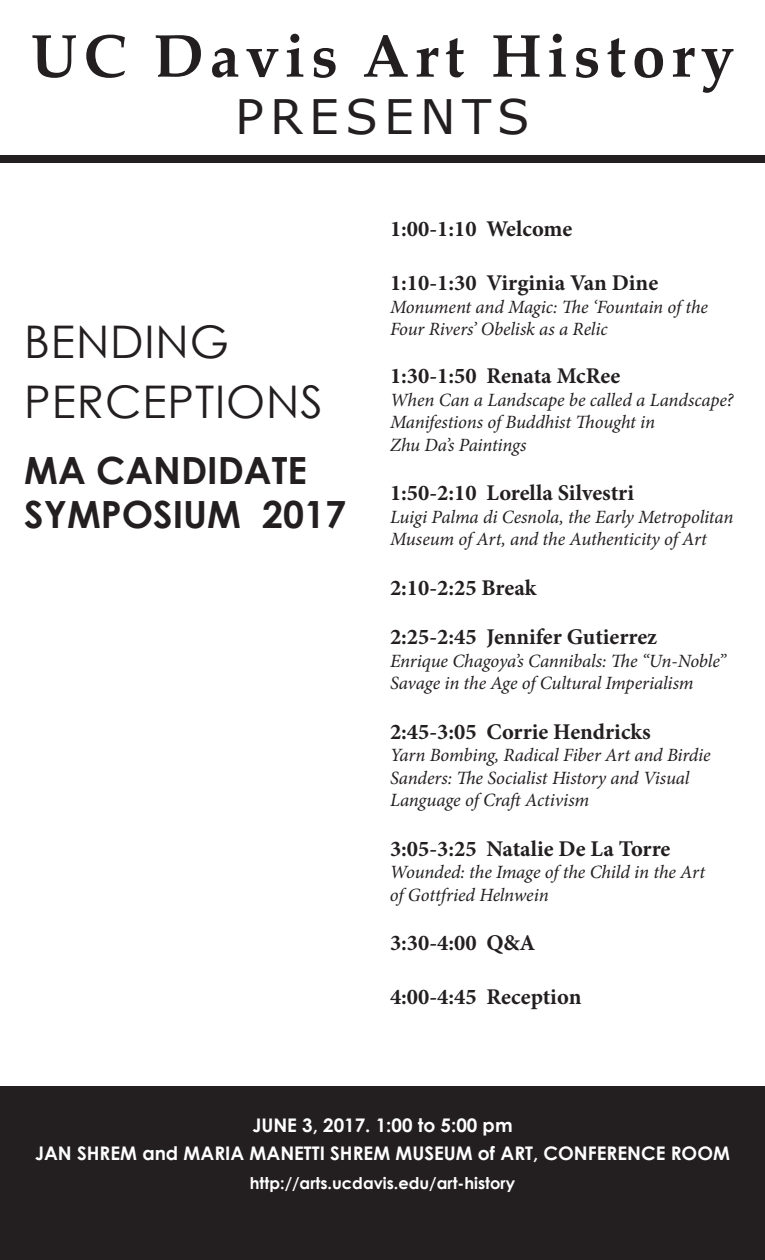
<style>
.page{position:relative;width:765px;height:1260px;background:#fff}
.page>*{position:absolute;margin:0;border:0;box-sizing:border-box;transform-origin:0 0}
.t1{font:700 60px "Palatino Linotype";letter-spacing:.1em;color:#231f20}
.t2{font:47.5px "Verdana";letter-spacing:.13em;color:#231f20}
.t3{font:45px/60px "Century Gothic";letter-spacing:.02em;color:#231f20}
.t4{font:700 37.5px/43.8px "Century Gothic";color:#231f20}
.t5{font:700 22.5px/49.5px "Minion Pro";color:#231f20}
.t6{font:italic 18.75px/22.5px "Minion Pro";letter-spacing:-.01em;color:#231f20}
.t7{font:700 18.75px/28.8px "Century Gothic";color:#fff;text-align:center}
.t8{font:700 16.25px "Century Gothic";color:#fff}
</style>
<div class="page">
<div style="left:0;top:155px;width:765px;height:8px;background:#231f20"></div>
<div style="left:0;top:1086px;width:765px;height:174px;background:#231f20"></div>
<h1 class="t1" style="left:31px;top:14px;width:705px">UC Davis Art History</h1>
<h2 class="t2" style="left:235px;top:84px;width:296px">PRESENTS</h2>
<h3 class="t3" style="left:24px;top:311px;width:300px">BENDING<br>PERCEPTIONS</h3>
<h3 class="t4" style="left:24px;top:447px;width:323px">MA CANDIDATE<br>SYMPOSIUM 2017</h3>
<p class="t5" style="left:390px;top:204px;width:184px">1:00-1:10 Welcome</p>
<p class="t5" style="left:390px;top:258px;width:270px">1:10-1:30 Virginia Van Dine</p>
<p class="t6" style="left:390px;top:295px;width:320px">Monument and Magic: The ‘Fountain of the<br>Four Rivers’ Obelisk as a Relic</p>
<p class="t5" style="left:390px;top:351px;width:232px">1:30-1:50 Renata McRee</p>
<p class="t6" style="left:390px;top:388px;width:345px">When Can a Landscape be called a Landscape?<br>Manifestions of Buddhist Thought in<br>Zhu Da’s Paintings</p>
<p class="t5" style="left:390px;top:468px;width:246px">1:50-2:10 Lorella Silvestri</p>
<p class="t6" style="left:390px;top:505px;width:345px">Luigi Palma di Cesnola, the Early Metropolitan<br>Museum of Art, and the Authenticity of Art</p>
<p class="t5" style="left:390px;top:562px;width:269px">2:10-2:25 Break<br>2:25-2:45 Jennifer Gutierrez</p>
<p class="t6" style="left:390px;top:649px;width:338px">Enrique Chagoya’s Cannibals: The “Un-Noble”<br>Savage in the Age of Cultural Imperialism</p>
<p class="t5" style="left:390px;top:706px;width:262px">2:45-3:05 Corrie Hendricks</p>
<p class="t6" style="left:390px;top:744px;width:322px">Yarn Bombing, Radical Fiber Art and Birdie<br>Sanders: The Socialist History and Visual<br>Language of Craft Activism</p>
<p class="t5" style="left:390px;top:823px;width:282px">3:05-3:25 Natalie De La Torre</p>
<p class="t6" style="left:390px;top:861px;width:317px">Wounded: the Image of the Child in the Art of Gottfried Helnwein</p>
<p class="t5" style="left:390px;top:918px;width:147px">3:30-4:00 Q&amp;A</p>
<p class="t5" style="left:390px;top:972px;width:193px">4:00-4:45 Reception</p>
<p class="t7" style="left:35px;top:1110px;width:696px">JUNE 3, 2017. 1:00 to 5:00 pm<br>JAN SHREM and MARIA MANETTI SHREM MUSEUM of ART, CONFERENCE ROOM</p>
<p class="t8" style="left:250px;top:1171px;width:267px">http://arts.ucdavis.edu/art-history</p>
</div>
